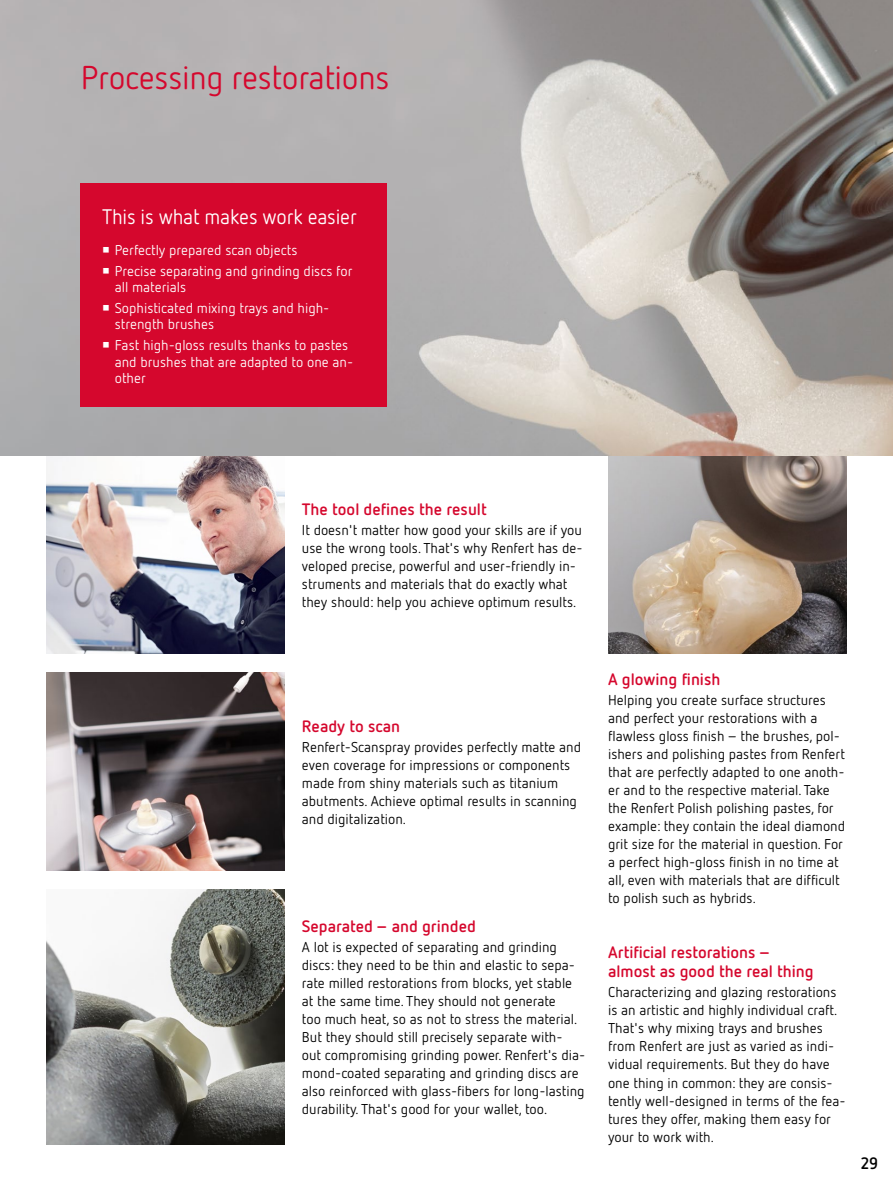
<style>
.page{position:relative;width:893px;height:1187px;background:#fff}
.page>*{position:absolute;margin:0;border:0;box-sizing:border-box;transform-origin:0 0}
.t1{font:33px "Netto Pro";letter-spacing:-.01em;color:#d5072d}
.t2{font:21px "Netto Pro";letter-spacing:-.01em;color:#fff}
.t3{font:700 16.5px/19.5px "Netto Pro";color:#d5072d}
.t4{font:700 16.5px "Netto Pro";color:#000}
.t5{font:14.25px/18px "Netto Pro";color:#000}
.t6{font:14.25px/20.7px "Netto Pro";color:#fff}
</style>
<div class="page">
<img style="left:47px;top:455px;width:238px;height:198px">
<img style="left:47px;top:672px;width:238px;height:198px">
<img style="left:47px;top:889px;width:238px;height:255px">
<img style="left:608px;top:455px;width:238px;height:198px">
<svg style="left:0;top:0;width:893px;height:455px;background:#aea9a7"></svg>
<div style="left:81px;top:183px;width:306px;height:223px;background:#d5072d"></div>
<h1 class="t1" style="left:81px;top:57px;width:310px">Processing restorations</h1>
<h2 class="t2" style="left:102px;top:203px;width:256px">This is what makes work easier</h2>
<p class="t6" style="left:115px;top:239px;width:239px">Perfectly prepared scan objects<br>Precise separating and grinding discs for</p>
<p class="t6" style="left:115px;top:276px;width:216px">all materials<br>Sophisticated mixing trays and high-</p>
<p class="t6" style="left:115px;top:313px;width:235px">strength brushes<br>Fast high-gloss results thanks to pastes</p>
<p class="t6" style="left:115px;top:353px;width:240px;line-height:16.5px">and brushes that are adapted to one an&shy;other</p>
<p class="t3" style="left:302px;top:498px;width:186px">The tool defines the result</p>
<p class="t5" style="left:302px;top:520px;width:282px">It doesn't matter how good your skills are if you use the wrong tools. That's why Renfert has de&shy;veloped precise, powerful and user-friendly in&shy;struments and materials that do exactly what they should: help you achieve optimum results.</p>
<p class="t3" style="left:302px;top:715px;width:100px">Ready to scan</p>
<p class="t5" style="left:302px;top:737px;width:281px">Renfert-Scanspray provides perfectly matte and even coverage for impressions or components made from shiny materials such as titanium abutments. Achieve optimal results in scanning and digitalization.</p>
<p class="t3" style="left:302px;top:915px;width:176px">Separated – and grinded</p>
<p class="t5" style="left:302px;top:937px;width:285px">A lot is expected of separating and grinding discs: they need to be thin and elastic to sepa&shy;rate milled restorations from blocks, yet stable at the same time. They should not generate<br>too much heat, so as not to stress the material.<br>But they should still precisely separate with&shy;out compromising grinding power. Renfert's dia&shy;mond-coated separating and grinding discs are also reinforced with glass-fibers for long-lasting durability. That's good for your wallet, too.</p>
<p class="t3" style="left:608px;top:668px;width:114px">A glowing finish</p>
<p class="t5" style="left:608px;top:690px;width:239px">Helping you create surface structures and perfect your restorations with a flawless gloss finish – the brushes, pol&shy;ishers and polishing pastes from Renfert that are perfectly adapted to one anoth&shy;er and to the respective material. Take the Renfert Polish polishing pastes, for example: they contain the ideal diamond grit size for the material in question. For a perfect high-gloss finish in no time at all, even with materials that are difficult to polish such as hybrids.</p>
<p class="t3" style="left:608px;top:941px;width:207px">Artificial restorations – almost as good the real thing</p>
<p class="t5" style="left:608px;top:982px;width:239px">Characterizing and glazing restorations is an artistic and highly individual craft.<br>That's why mixing trays and brushes from Renfert are just as varied as indi&shy;vidual requirements. But they do have one thing in common: they are consis&shy;tently well-designed in terms of the fea&shy;tures they offer, making them easy for your to work with.</p>
<p class="t4" style="left:861px;top:1151px;width:19px">29</p>
</div>
